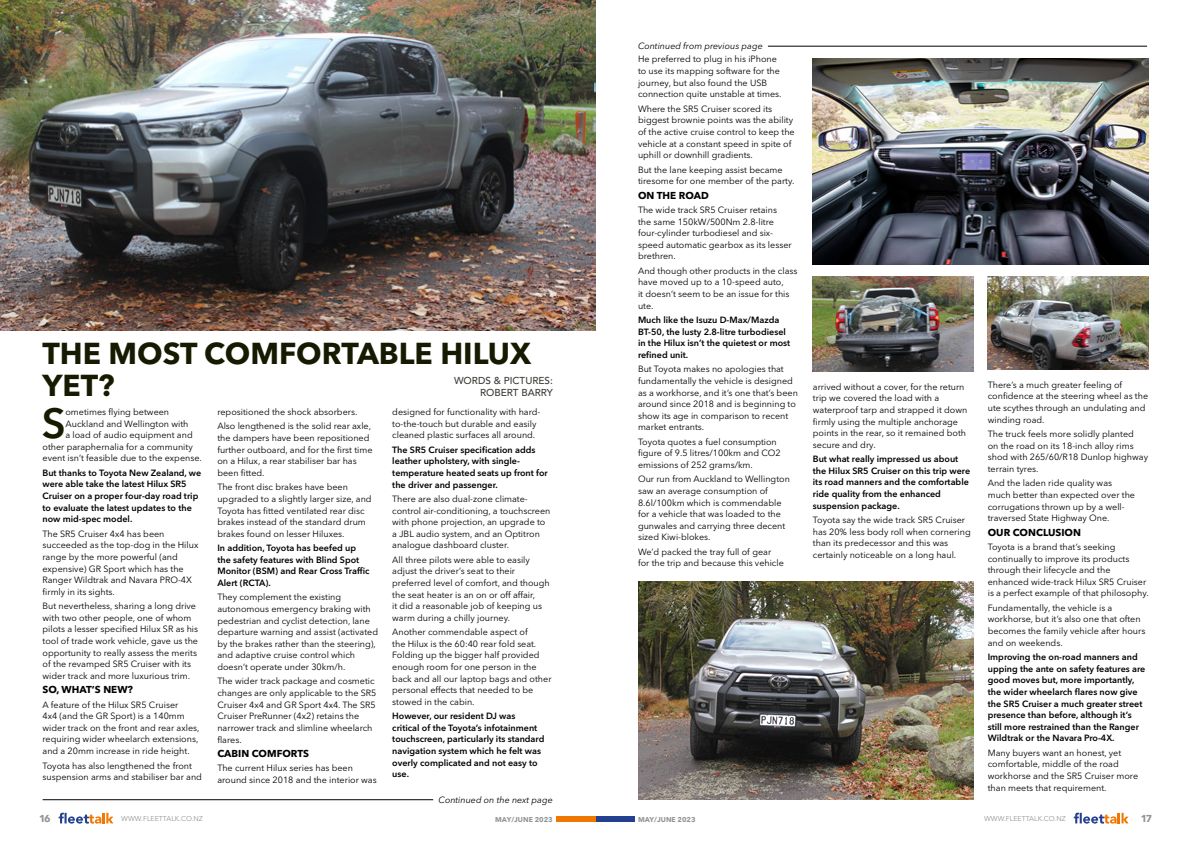
<style>
.page{position:relative;width:1191px;height:842px;background:#fff}
.page>*{position:absolute;margin:0;border:0;box-sizing:border-box;transform-origin:0 0}
.t1{font:600 41.8px "Avenir Next LT Pro";color:#161a01}
.t2{font:700 30px/32px "Avenir Next LT Pro";color:#161a01}
.t3{font:700 10px "Avenir Next LT Pro";color:#000}
.t4{font:500 10px/12px "Avenir LT Std";color:#3c3d37;text-align:right}
.t5{font:700 10px "Avenir Next LT Pro";color:#929496}
.t6{font:9px/11.6px "Avenir Next LT Pro";color:#000}
.t7{font:600 9px/11.6px "Avenir Next LT Pro";color:#000}
.t8{font:italic 9px "Avenir Next LT Pro";color:#000}
.t9{font:7px "Avenir Next LT Pro";color:#929496}
.t10{font:700 7px "Avenir Next LT Pro";color:#929496}
</style>
<div class="page">
<svg style="left:1073px;top:813px;width:55px;height:11px"></svg>
<div style="left:595px;top:816px;width:39px;height:5px;background:#25408f"></div>
<svg style="left:59px;top:813px;width:54px;height:11px"></svg>
<div style="left:556px;top:816px;width:39px;height:6px;background:#f07800"></div>
<img style="left:0;top:0;width:595px;height:330px">
<hr style="left:43px;top:799px;width:390px;height:1px;background:#000">
<img style="left:638px;top:581px;width:335px;height:218px">
<img style="left:813px;top:58px;width:335px;height:207px">
<img style="left:813px;top:276px;width:160px;height:96px">
<img style="left:987px;top:276px;width:161px;height:94px">
<hr style="left:768px;top:46px;width:379px;height:1px;background:#000">
<h2 class="t2" style="left:42px;top:337px;width:490px">THE MOST COMFORTABLE HILUX<br>YET?</h2>
<h1 class="t1" style="left:41px;top:398px;width:25px">S</h1>
<p class="t6" style="left:65px;top:406px;width:105px">ometimes flying between</p>
<p class="t4" style="left:454px;top:374px;width:100px">WORDS &amp; PICTURES:<br>ROBERT BARRY</p>
<p class="t6" style="left:392px;top:406px;width:150px">designed for functionality with hard&shy;to-the-touch but durable and easily cleaned plastic surfaces all around.</p>
<p class="t7" style="left:392px;top:444px;width:157px">The SR5 Cruiser specification adds leather upholstery, with single&shy;temperature heated seats up front for the driver and passenger.</p>
<p class="t6" style="left:392px;top:493px;width:160px">There are also dual-zone climate&shy;control air-conditioning, a touchscreen with phone projection, an upgrade to a JBL audio system, and an Optitron analogue dashboard cluster.</p>
<p class="t6" style="left:392px;top:554px;width:159px">All three pilots were able to easily adjust the driver’s seat to their preferred level of comfort, and though the seat heater is an on or off affair,<br>it did a reasonable job of keeping us warm during a chilly journey.</p>
<p class="t6" style="left:392px;top:626px;width:161px">Another commendable aspect of<br>the Hilux is the 60:40 rear fold seat.<br>Folding up the bigger half provided enough room for one person in the back and all our laptop bags and other personal effects that needed to be stowed in the cabin.</p>
<p class="t7" style="left:392px;top:710px;width:154px">However, our resident DJ was critical of the Toyota’s infotainment touchscreen, particularly its standard navigation system which he felt was overly complicated and not easy to use.</p>
<p class="t8" style="left:438px;top:794px;width:116px">Continued on the next page</p>
<p class="t6" style="left:217px;top:405px;width:155px;line-height:14.4px">repositioned the shock absorbers.<br>Also lengthened is the solid rear axle,</p>
<p class="t6" style="left:217px;top:432px;width:157px">the dampers have been repositioned further outboard, and for the first time on a Hilux, a rear stabiliser bar has been fitted.</p>
<p class="t6" style="left:217px;top:481px;width:156px">The front disc brakes have been upgraded to a slightly larger size, and Toyota has fitted ventilated rear disc brakes instead of the standard drum brakes found on lesser Hiluxes.</p>
<p class="t7" style="left:217px;top:542px;width:153px">In addition, Toyota has beefed up the safety features with Blind Spot<br>Monitor (BSM) and Rear Cross Traffic<br>Alert (RCTA).</p>
<p class="t6" style="left:217px;top:591px;width:162px">They complement the existing autonomous emergency braking with pedestrian and cyclist detection, lane departure warning and assist (activated by the brakes rather than the steering), and adaptive cruise control which doesn’t operate under 30km/h.</p>
<p class="t6" style="left:217px;top:675px;width:161px">The wider track package and cosmetic changes are only applicable to the SR5<br>Cruiser 4x4 and GR Sport 4x4. The SR5<br>Cruiser PreRunner (4x2) retains the narrower track and slimline wheelarch flares.</p>
<p class="t3" style="left:217px;top:747px;width:93px">CABIN COMFORTS</p>
<p class="t6" style="left:217px;top:762px;width:161px">The current Hilux series has been around since 2018 and the interior was</p>
<p class="t6" style="left:65px;top:418px;width:124px">Auckland and Wellington with</p>
<p class="t6" style="left:65px;top:429px;width:129px">a load of audio equipment and</p>
<p class="t6" style="left:43px;top:441px;width:152px">other paraphernalia for a community</p>
<p class="t6" style="left:43px;top:452px;width:161px">event isn’t feasible due to the expense.</p>
<p class="t7" style="left:43px;top:467px;width:160px">But thanks to Toyota New Zealand, we were able take the latest Hilux SR5<br>Cruiser on a proper four-day road trip to evaluate the latest updates to the now mid-spec model.</p>
<p class="t6" style="left:43px;top:528px;width:157px">The SR5 Cruiser 4x4 has been succeeded as the top-dog in the Hilux range by the more powerful (and expensive) GR Sport which has the<br>Ranger Wildtrak and Navara PRO-4X firmly in its sights.</p>
<p class="t6" style="left:43px;top:600px;width:157px">But nevertheless, sharing a long drive with two other people, one of whom pilots a lesser specified Hilux SR as his tool of trade work vehicle, gave us the opportunity to really assess the merits of the revamped SR5 Cruiser with its wider track and more luxurious trim.</p>
<p class="t3" style="left:43px;top:684px;width:92px">SO, WHAT’S NEW?</p>
<p class="t6" style="left:43px;top:699px;width:158px">A feature of the Hilux SR5 Cruiser<br>4x4 (and the GR Sport) is a 140mm wider track on the front and rear axles, requiring wider wheelarch extensions, and a 20mm increase in ride height.</p>
<p class="t6" style="left:43px;top:759px;width:161px">Toyota has also lengthened the front suspension arms and stabiliser bar and</p>
<p class="t8" style="left:638px;top:41px;width:126px">Continued from previous page</p>
<p class="t6" style="left:638px;top:53px;width:145px">He preferred to plug in his iPhone to use its mapping software for the journey, but also found the USB connection quite unstable at times.</p>
<p class="t6" style="left:638px;top:103px;width:158px">Where the SR5 Cruiser scored its biggest brownie points was the ability of the active cruise control to keep the vehicle at a constant speed in spite of uphill or downhill gradients.</p>
<p class="t6" style="left:638px;top:164px;width:158px">But the lane keeping assist became tiresome for one member of the party.</p>
<p class="t3" style="left:638px;top:189px;width:72px">ON THE ROAD</p>
<p class="t6" style="left:638px;top:204px;width:155px">The wide track SR5 Cruiser retains the same 150kW/500Nm 2.8-litre four-cylinder turbodiesel and six&shy;speed automatic gearbox as its lesser brethren.</p>
<p class="t6" style="left:638px;top:265px;width:161px">And though other products in the class have moved up to a 10-speed auto,<br>it doesn’t seem to be an issue for this ute.</p>
<p class="t7" style="left:638px;top:314px;width:154px">Much like the Isuzu D-Max/Mazda<br>BT-50, the lusty 2.8-litre turbodiesel in the Hilux isn’t the quietest or most refined unit.</p>
<p class="t6" style="left:638px;top:363px;width:161px">But Toyota makes no apologies that fundamentally the vehicle is designed as a workhorse, and it’s one that’s been around since 2018 and is beginning to show its age in comparison to recent market entrants.</p>
<p class="t6" style="left:638px;top:436px;width:144px">Toyota quotes a fuel consumption figure of 9.5 litres/100km and CO2 emissions of 252 grams/km.</p>
<p class="t6" style="left:638px;top:473px;width:153px">Our run from Auckland to Wellington saw an average consumption of<br>8.6l/100km which is commendable for a vehicle that was loaded to the gunwales and carrying three decent sized Kiwi-blokes.</p>
<p class="t6" style="left:638px;top:546px;width:147px">We’d packed the tray full of gear for the trip and because this vehicle</p>
<p class="t6" style="left:813px;top:381px;width:156px">arrived without a cover, for the return trip we covered the load with a waterproof tarp and strapped it down firmly using the multiple anchorage points in the rear, so it remained both secure and dry.</p>
<p class="t7" style="left:813px;top:453px;width:159px">But what really impressed us about the Hilux SR5 Cruiser on this trip were its road manners and the comfortable ride quality from the enhanced suspension package.</p>
<p class="t6" style="left:813px;top:514px;width:159px">Toyota say the wide track SR5 Cruiser has 20% less body roll when cornering than its predecessor and this was certainly noticeable on a long haul.</p>
<p class="t6" style="left:987px;top:379px;width:162px">There’s a much greater feeling of confidence at the steering wheel as the ute scythes through an undulating and winding road.</p>
<p class="t6" style="left:987px;top:428px;width:162px">The truck feels more solidly planted<br>on the road on its 18-inch alloy rims shod with 265/60/R18 Dunlop highway terrain tyres.</p>
<p class="t6" style="left:987px;top:477px;width:149px">And the laden ride quality was much better than expected over the corrugations thrown up by a well&shy;traversed State Highway One.</p>
<p class="t3" style="left:987px;top:526px;width:95px">OUR CONCLUSION</p>
<p class="t6" style="left:987px;top:541px;width:162px">Toyota is a brand that’s seeking continually to improve its products through their lifecycle and the enhanced wide-track Hilux SR5 Cruiser is a perfect example of that philosophy.</p>
<p class="t6" style="left:987px;top:602px;width:159px">Fundamentally, the vehicle is a workhorse, but it’s also one that often becomes the family vehicle after hours and on weekends.</p>
<p class="t7" style="left:987px;top:651px;width:159px">Improving the on-road manners and upping the ante on safety features are good moves but, more importantly, the wider wheelarch flares now give the SR5 Cruiser a much greater street presence than before, although it’s still more restrained than the Ranger Wildtrak or the Navara Pro-4X.</p>
<p class="t6" style="left:987px;top:747px;width:152px">Many buyers want an honest, yet comfortable, middle of the road workhorse and the SR5 Cruiser more than meets that requirement.</p>
<p class="t5" style="left:39px;top:812px;width:13px">16</p>
<p class="t9" style="left:121px;top:815px;width:83px">WWW.FLEETTALK.CO.NZ</p>
<p class="t10" style="left:495px;top:815px;width:59px">MAY/JUNE 2023</p>
<p class="t10" style="left:638px;top:815px;width:59px">MAY/JUNE 2023</p>
<p class="t9" style="left:984px;top:815px;width:83px">WWW.FLEETTALK.CO.NZ</p>
<p class="t5" style="left:1140px;top:812px;width:13px">17</p>
</div>
